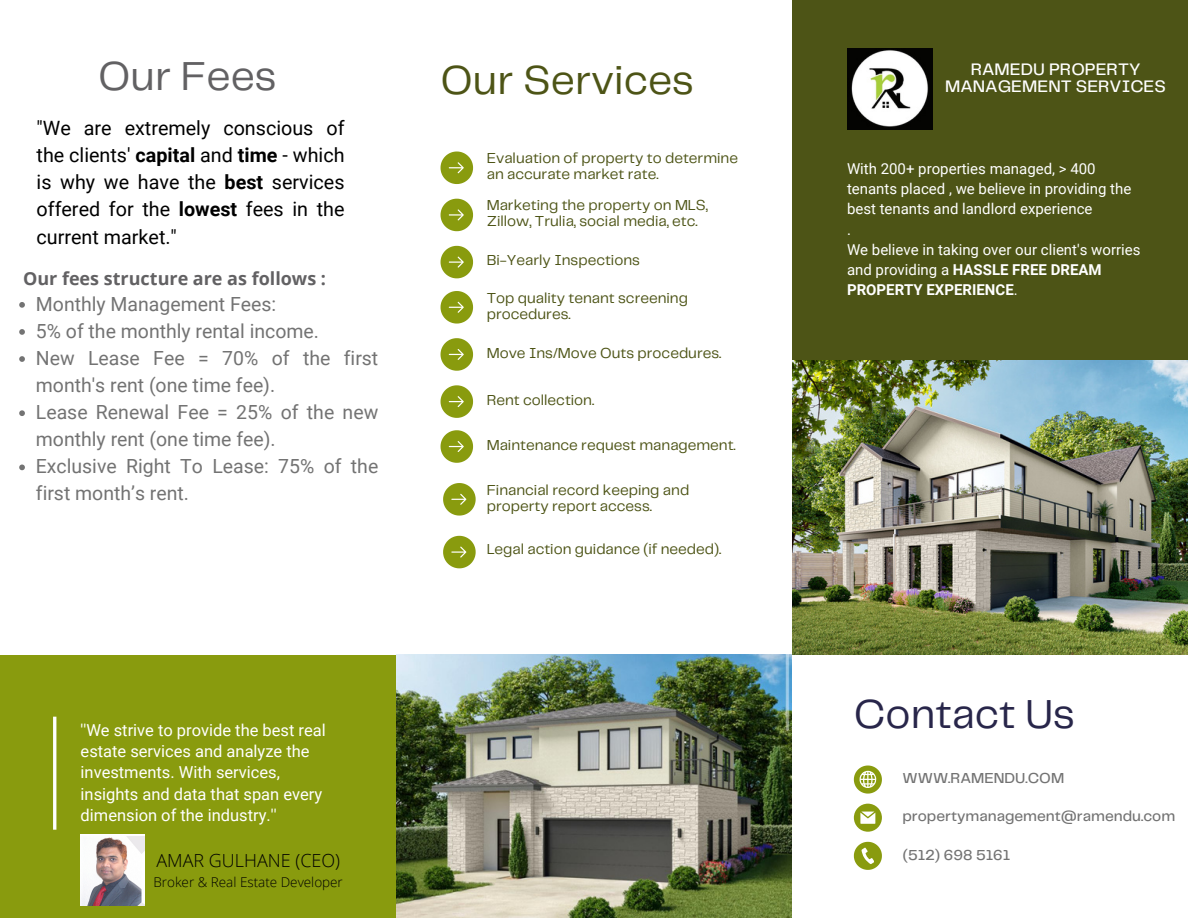
<style>
.page{position:relative;width:1188px;height:918px;background:#fff}
.page>*{position:absolute;margin:0;border:0;box-sizing:border-box;transform-origin:0 0}
.t1{font:42px "Telegraf";color:#4d5416}
.t2{font:42px "Telegraf";color:#28264a}
.t3{font:42px "Telegraf";color:#626163}
.t4{font:19.8px/27.2px "Roboto";color:#000;text-align:justify}
.t5{font:19.5px/27.2px "Roboto";color:#737373}
.t6{font:700 18px "Open Sans";color:#626163}
.t7{font:300 18px "Open Sans";color:#000}
.t8{font:500 17.25px/16.8px "Telegraf";color:#fff;text-align:center}
.t9{font:16.5px/21.3px "Roboto";color:#fff}
.t10{font:15px/15.8px "Telegraf";color:#4d5416}
.t11{font:15px/20.2px "Roboto";color:#fff}
.t12{font:500 15px "Telegraf";color:#737373}
.t13{font:300 13.5px "Open Sans";color:#000}
.s1{font-weight:700}
</style>
<div class="page">
<div style="left:0;top:655px;width:396px;height:263px;background:#899b0e"></div>
<div style="left:792px;top:0;width:396px;height:372px;background:#4d5416"></div>
<svg style="left:441px;top:152px;width:32px;height:32px"></svg>
<hr style="left:53px;top:717px;width:3px;height:113px;background:#fff">
<img style="left:396px;top:655px;width:396px;height:263px">
<img style="left:792px;top:361px;width:396px;height:293px">
<svg style="left:854px;top:842px;width:28px;height:28px"></svg>
<svg style="left:854px;top:804px;width:28px;height:28px"></svg>
<svg style="left:854px;top:766px;width:28px;height:28px"></svg>
<img style="left:81px;top:834px;width:64px;height:71px">
<img style="left:847px;top:49px;width:86px;height:81px">
<svg style="left:441px;top:199px;width:32px;height:32px"></svg>
<svg style="left:441px;top:246px;width:32px;height:32px"></svg>
<svg style="left:441px;top:291px;width:32px;height:33px"></svg>
<svg style="left:443px;top:483px;width:33px;height:33px"></svg>
<svg style="left:441px;top:430px;width:32px;height:33px"></svg>
<svg style="left:441px;top:338px;width:32px;height:33px"></svg>
<svg style="left:441px;top:385px;width:32px;height:33px"></svg>
<svg style="left:443px;top:536px;width:33px;height:32px"></svg>
<svg style="left:19px;top:302px;width:6px;height:6px"></svg>
<svg style="left:19px;top:329px;width:6px;height:6px"></svg>
<svg style="left:19px;top:356px;width:6px;height:6px"></svg>
<svg style="left:19px;top:410px;width:6px;height:6px"></svg>
<svg style="left:19px;top:465px;width:6px;height:5px"></svg>
<p class="t3" style="left:98px;top:58px;width:180px">Our Fees</p>
<p class="t1" style="left:441px;top:62px;width:255px">Our Services</p>
<p class="t4" style="left:37px;top:115px;width:309px">"We are extremely conscious of the clients' <span class="s1">capital</span> and <span class="s1">time</span> - which is why we have the <span class="s1">best</span> services offered for the <span class="s1">lowest</span> fees in the current market."</p>
<p class="t6" style="left:23px;top:266px;width:305px">Our fees structure are as follows :</p>
<p class="t5" style="left:36px;top:290px;width:242px">Monthly Management Fees:</p>
<p class="t5" style="left:36px;top:317px;width:285px">5% of the monthly rental income.</p>
<p class="t5" style="left:36px;top:345px;width:344px">New Lease Fee = 70% of the first month's rent (one time fee).</p>
<p class="t5" style="left:36px;top:399px;width:344px">Lease Renewal Fee = 25% of the new monthly rent (one time fee).</p>
<p class="t5" style="left:36px;top:453px;width:344px">Exclusive Right To Lease: 75% of the first month’s rent.</p>
<p class="t9" style="left:81px;top:719px;width:247px">''We strive to provide the best real estate services and analyze the investments. With services, insights and data that span every dimension of the industry.''</p>
<p class="t7" style="left:157px;top:848px;width:185px">AMAR GULHANE (CEO)</p>
<p class="t13" style="left:154px;top:872px;width:191px">Broker &amp; Real Estate Developer</p>
<p class="t10" style="left:487px;top:151px;width:253px">Evaluation of property to determine an accurate market rate.</p>
<p class="t10" style="left:487px;top:198px;width:223px">Marketing the property on MLS,<br>Zillow, Trulia, social media, etc.</p>
<p class="t10" style="left:487px;top:253px;width:155px">Bi-Yearly Inspections</p>
<p class="t10" style="left:487px;top:291px;width:203px">Top quality tenant screening procedures.</p>
<p class="t10" style="left:487px;top:346px;width:236px">Move Ins/Move Outs procedures.</p>
<p class="t10" style="left:487px;top:393px;width:109px">Rent collection.</p>
<p class="t10" style="left:487px;top:438px;width:251px">Maintenance request management.</p>
<p class="t10" style="left:487px;top:483px;width:204px">Financial record keeping and property report access.</p>
<p class="t10" style="left:487px;top:542px;width:236px">Legal action guidance (if needed).</p>
<p class="t8" style="left:945px;top:62px;width:222px">RAMEDU PROPERTY<br>MANAGEMENT SERVICES</p>
<p class="t11" style="left:847px;top:159px;width:286px">With 200+ properties managed, &gt; 400 tenants placed , we believe in providing the best tenants and landlord experience</p>
<p class="t11" style="left:847px;top:219px;width:5px">.</p>
<p class="t11" style="left:847px;top:240px;width:295px">We believe in taking over our client's worries and providing a <span class="s1">HASSLE FREE DREAM<br>PROPERTY EXPERIENCE</span>.</p>
<p class="t2" style="left:854px;top:696px;width:223px">Contact Us</p>
<p class="t12" style="left:902px;top:772px;width:163px">WWW.RAMENDU.COM</p>
<p class="t12" style="left:902px;top:810px;width:274px">propertymanagement@ramendu.com</p>
<p class="t12" style="left:903px;top:848px;width:109px">(512) 698 5161</p>
</div>
